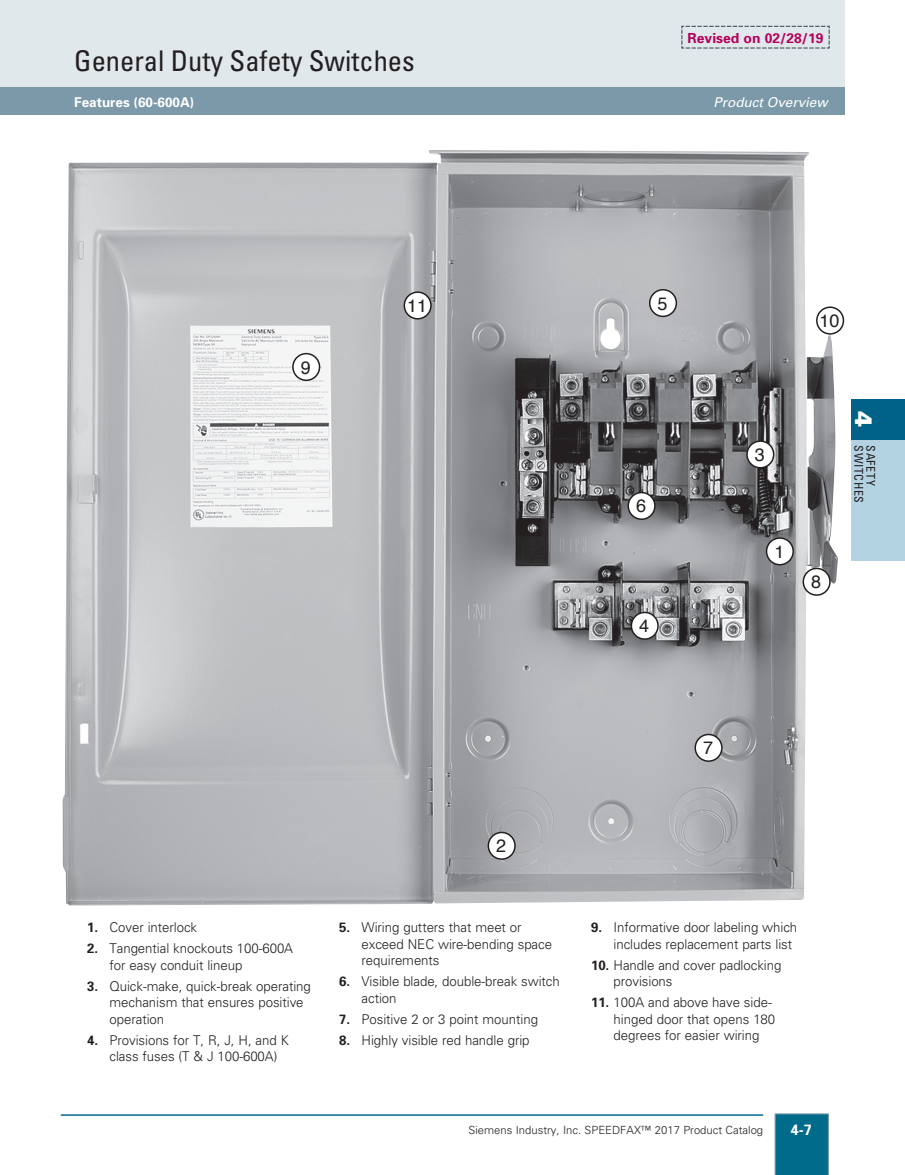
<style>
.page{position:relative;width:905px;height:1175px;background:#fff}
.page>*{position:absolute;margin:0;border:0;box-sizing:border-box;transform-origin:0 0}
.t1{font:condensed 28.5px "Univers";color:#231f20}
.t2{font:18px "Helvetica";color:#231f20}
.t3{font:700 15px "Univers";color:#fff}
.t4{font:700 13.8px "Univers";color:#b5015b}
.t5{font:300 13.5px/16.5px "Univers";letter-spacing:-.005em;color:#231f20}
.t6{font:700 13.5px "Univers";color:#fff}
.t7{font:italic 13.5px "Univers";color:#fff}
.t8{font:condensed 12px "Univers";letter-spacing:.05em;color:#231f20}
.t9{font:300 11.25px "Univers";color:#231f20}
.s1{font-weight:900;font-stretch:normal;font-size:24px;color:#fff}
.s2{font-weight:700}
</style>
<div class="page">
<div style="left:0;top:0;width:844px;height:115px;background:#e0e8ec"></div>
<div style="left:0;top:88px;width:844px;height:27px;background:#7b99a9"></div>
<svg style="left:774px;top:1113px;width:54px;height:61px;background:#096f8e"></svg>
<hr style="left:61px;top:1114px;width:702px;height:1px;background:#006b8b">
<div style="left:850px;top:438px;width:54px;height:123px;background:#b3d3e3"></div>
<div style="left:850px;top:399px;width:54px;height:41px;background:#006288"></div>
<img style="left:63px;top:150px;width:775px;height:755px">
<div style="left:816px;top:307px;width:27px;height:27px;background:#fff;border-radius:50%"></div>
<div style="left:816px;top:306px;width:28px;height:28px;border:2px solid #231f20;border-radius:50%"></div>
<div style="left:404px;top:292px;width:27px;height:27px;background:#fff;border-radius:50%"></div>
<div style="left:403px;top:291px;width:28px;height:28px;border:2px solid #231f20;border-radius:50%"></div>
<div style="left:649px;top:290px;width:27px;height:26px;background:#fff;border-radius:50%"></div>
<div style="left:649px;top:289px;width:28px;height:28px;border:2px solid #231f20;border-radius:50%"></div>
<div style="left:293px;top:354px;width:26px;height:26px;background:#fff;border-radius:50%"></div>
<div style="left:292px;top:353px;width:28px;height:28px;border:2px solid #231f20;border-radius:50%"></div>
<div style="left:628px;top:492px;width:27px;height:27px;background:#fff;border-radius:50%"></div>
<div style="left:627px;top:492px;width:28px;height:28px;border:2px solid #231f20;border-radius:50%"></div>
<div style="left:747px;top:441px;width:26px;height:27px;background:#fff;border-radius:50%"></div>
<div style="left:746px;top:440px;width:28px;height:28px;border:2px solid #231f20;border-radius:50%"></div>
<div style="left:766px;top:538px;width:27px;height:26px;background:#fff;border-radius:50%"></div>
<div style="left:765px;top:537px;width:29px;height:28px;border:2px solid #231f20;border-radius:50%"></div>
<div style="left:803px;top:568px;width:27px;height:27px;background:#fff;border-radius:50%"></div>
<div style="left:802px;top:567px;width:28px;height:29px;border:2px solid #231f20;border-radius:50%"></div>
<div style="left:631px;top:612px;width:27px;height:27px;background:#fff;border-radius:50%"></div>
<div style="left:630px;top:611px;width:28px;height:29px;border:2px solid #231f20;border-radius:50%"></div>
<div style="left:695px;top:734px;width:27px;height:27px;background:#fff;border-radius:50%"></div>
<div style="left:694px;top:733px;width:28px;height:29px;border:2px solid #231f20;border-radius:50%"></div>
<div style="left:488px;top:832px;width:27px;height:27px;background:#fff;border-radius:50%"></div>
<div style="left:487px;top:831px;width:28px;height:28px;border:2px solid #231f20;border-radius:50%"></div>
<svg style="left:681px;top:26px;width:148px;height:23px"></svg>
<p class="t4" style="left:687px;top:29px;width:137px">Revised on 02/28/19</p>
<h1 class="t1" style="left:74px;top:42px;width:342px">General Duty Safety Switches</h1>
<p class="t6" style="left:74px;top:94px;width:122px">Features (60-600A)</p>
<p class="t7" style="left:713px;top:94px;width:116px">Product Overview</p>
<h2 class="t2" style="left:301px;top:353px;width:12px">9</h2>
<h2 class="t2" style="left:407px;top:292px;width:22px">11</h2>
<h2 class="t2" style="left:657px;top:289px;width:12px">5</h2>
<h2 class="t2" style="left:636px;top:492px;width:12px">6</h2>
<h2 class="t2" style="left:639px;top:612px;width:12px">4</h2>
<h2 class="t2" style="left:819px;top:307px;width:22px">10</h2>
<h2 class="t2" style="left:754px;top:441px;width:12px">3</h2>
<h2 class="t2" style="left:774px;top:538px;width:12px">1</h2>
<h2 class="t2" style="left:811px;top:568px;width:12px">8</h2>
<p class="t8" style="left:866px;top:411px;width:93px;rotate:90deg"><span class="s1">4</span> SWITCHES</p>
<p class="t8" style="left:878px;top:445px;width:42px;rotate:90deg">SAFETY</p>
<h2 class="t2" style="left:703px;top:734px;width:12px">7</h2>
<p class="t5" style="left:87px;top:919px;width:112px"><span class="s2">1.</span> Cover interlock</p>
<p class="t5" style="left:110px;top:940px;width:185px;text-indent:-23px"><span class="s2">2.</span> Tangential knockouts 100-600A for easy conduit lineup</p>
<p class="t5" style="left:110px;top:977px;width:203px;text-indent:-23px"><span class="s2">3.</span> Quick-make, quick-break operating mechanism that ensures positive operation</p>
<p class="t5" style="left:110px;top:1031px;width:181px;text-indent:-23px"><span class="s2">4.</span> Provisions for T, R, J, H, and K class fuses (T &amp; J 100-600A)</p>
<h2 class="t2" style="left:496px;top:832px;width:12px">2</h2>
<p class="t5" style="left:361px;top:919px;width:192px;text-indent:-23px"><span class="s2">5.</span> Wiring gutters that meet or exceed NEC wire-bending space requirements</p>
<p class="t5" style="left:361px;top:973px;width:200px;text-indent:-23px"><span class="s2">6.</span> Visible blade, double-break switch action</p>
<p class="t5" style="left:339px;top:1010px;width:200px"><span class="s2">7.</span> Positive 2 or 3 point mounting</p>
<p class="t5" style="left:339px;top:1031px;width:192px"><span class="s2">8.</span> Highly visible red handle grip</p>
<p class="t5" style="left:613px;top:919px;width:185px;text-indent:-23px"><span class="s2">9.</span> Informative door labeling which includes replacement parts list</p>
<p class="t5" style="left:613px;top:956px;width:169px;text-indent:-23px"><span class="s2">10.</span> Handle and cover padlocking provisions</p>
<p class="t5" style="left:613px;top:994px;width:163px;text-indent:-23px"><span class="s2">11.</span> 100A and above have side&shy;hinged door that opens 180 degrees for easier wiring</p>
<p class="t9" style="left:468px;top:1123px;width:296px">Siemens Industry, Inc. SPEEDFAX™ 2017 Product Catalog</p>
<p class="t3" style="left:790px;top:1119px;width:23px">4-7</p>
</div>
